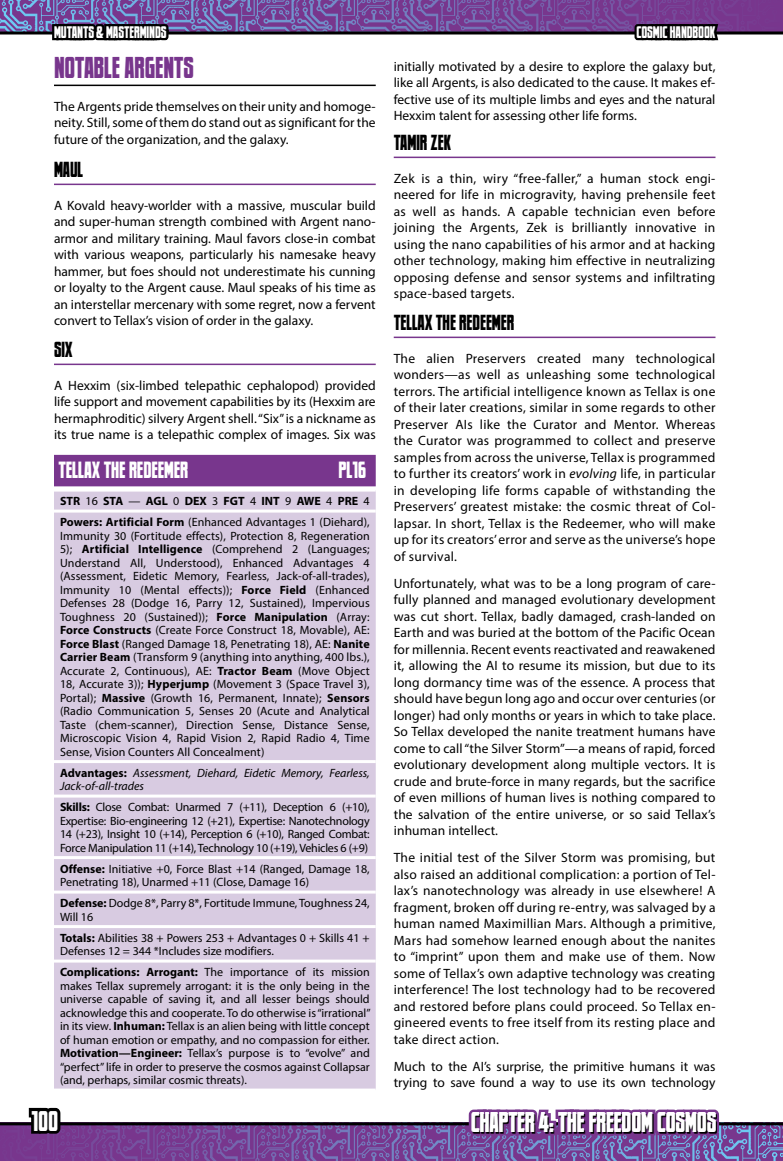
<style>
.page{position:relative;width:783px;height:1161px;background:#fff}
.page>*{position:absolute;margin:0;border:0;box-sizing:border-box;transform-origin:0 0}
.t1{font:27px "Newsflash BB";color:#78368d}
.t2{font:25.5px "Newsflash BB";color:#fff}
.t3{font:21px "Newsflash BB";color:#fff}
.t4{font:19.5px "Newsflash BB";color:#000}
.t5{font:15px "Newsflash BB";color:#fff}
.t6{font:13.5px/16.5px "Myriad Pro";color:#000;text-align:justify}
.t7{font:12px/13.5px "Myriad Pro";color:#000;text-align:justify}
.t8{font:700 12px/21px "Myriad Pro";color:#000}
.t9{font:italic 12px/13.5px "Myriad Pro";color:#000}
.s1{font-weight:400}
.s2{font-weight:700}
.s3{font-weight:700;font-style:normal}
.s4{font-style:italic}
</style>
<div class="page">
<hr style="left:54px;top:85px;width:322px;height:1px;background:#000">
<hr style="left:54px;top:184px;width:322px;height:1px;background:#78368d">
<hr style="left:54px;top:364px;width:322px;height:1px;background:#78368d">
<hr style="left:394px;top:157px;width:322px;height:1px;background:#78368d">
<hr style="left:394px;top:337px;width:322px;height:1px;background:#78368d">
<div style="left:54px;top:455px;width:322px;height:31px;background:#78368d"></div>
<svg style="left:56px;top:454px;width:135px;height:33px"></svg>
<div style="left:54px;top:492px;width:322px;height:597px;background:#d8cbe1"></div>
<hr style="left:54px;top:510px;width:322px;height:3px;background:#fff">
<hr style="left:54px;top:760px;width:322px;height:3px;background:#fff">
<hr style="left:54px;top:795px;width:322px;height:3px;background:#fff">
<hr style="left:54px;top:856px;width:322px;height:3px;background:#fff">
<hr style="left:54px;top:891px;width:322px;height:3px;background:#fff">
<hr style="left:54px;top:925px;width:322px;height:3px;background:#fff">
<hr style="left:54px;top:960px;width:322px;height:3px;background:#fff">
<img style="left:0;top:1125px;width:782px;height:36px">
<img style="left:0;top:0;width:783px;height:32px">
<hr style="left:0;top:1122px;width:783px;height:3px;background:#000">
<hr style="left:0;top:32px;width:783px;height:2px;background:#000">
<hr style="left:782px;top:1122px;width:1px;height:39px;background:#78368d">
<svg style="left:50px;top:0;width:122px;height:41px;background:#4b3f6b"></svg>
<svg style="left:631px;top:0;width:90px;height:41px;background:#4f2b5e"></svg>
<svg style="left:26px;top:1107px;width:40px;height:30px"></svg>
<svg style="left:466px;top:1109px;width:258px;height:52px;background:#7a59a4"></svg>
<svg style="left:472px;top:1114px;width:245px;height:20px;background:#2e1636"></svg>
<p class="t5" style="left:54px;top:25px;width:114px">MUTANTS &amp; MASTERMINDS</p>
<p class="t5" style="left:636px;top:25px;width:81px">COSMIC HANDBOOK</p>
<h1 class="t1" style="left:54px;top:55px;width:141px">NOTABLE ARGENTS</h1>
<p class="t6" style="left:54px;top:98px;width:323px">The Argents pride themselves on their unity and homoge&shy;neity. Still, some of them do stand out as significant for the future of the organization, and the galaxy.</p>
<h3 class="t4" style="left:54px;top:160px;width:31px">MAUL</h3>
<p class="t6" style="left:54px;top:197px;width:323px">A Kovald heavy-worlder with a massive, muscular build and super-human strength combined with Argent nano&shy;armor and military training. Maul favors close-in combat with various weapons, particularly his namesake heavy hammer, but foes should not underestimate his cunning or loyalty to the Argent cause. Maul speaks of his time as an interstellar mercenary with some regret, now a fervent convert to Tellax’s vision of order in the galaxy.</p>
<h3 class="t4" style="left:54px;top:340px;width:20px">SIX</h3>
<p class="t6" style="left:54px;top:377px;width:323px">A Hexxim (six-limbed telepathic cephalopod) provided life support and movement capabilities by its (Hexxim are hermaphroditic) silvery Argent shell. “Six” is a nickname as its true name is a telepathic complex of images. Six was</p>
<h3 class="t3" style="left:58px;top:460px;width:131px">TELLAX THE REDEEMER</h3>
<h3 class="t3" style="left:339px;top:460px;width:29px">PL16</h3>
<p class="t8" style="left:60px;top:490px;width:311px">STR <span class="s1">16</span> STA <span class="s1">—</span> AGL <span class="s1">0</span> DEX <span class="s1">3</span> FGT <span class="s1">4</span> INT <span class="s1">9</span> AWE <span class="s1">4</span> PRE <span class="s1">4<br></span>Powers: Artificial Form <span class="s1">(Enhanced Advantages 1 (Diehard),</span></p>
<p class="t7" style="left:60px;top:529px;width:311px">Immunity 30 (Fortitude effects), Protection 8, Regeneration 5); <span class="s2">Artificial Intelligence</span> (Comprehend 2 (Languages; Understand All, Understood), Enhanced Advantages 4 (Assessment, Eidetic Memory, Fearless, Jack-of-all-trades), Immunity 10 (Mental effects)); <span class="s2">Force Field</span> (Enhanced Defenses 28 (Dodge 16, Parry 12, Sustained), Impervious Toughness 20 (Sustained)); <span class="s2">Force Manipulation</span> (Array:<br><span class="s2">Force Constructs</span> (Create Force Construct 18, Movable), AE:<br><span class="s2">Force Blast</span> (Ranged Damage 18, Penetrating 18), AE: <span class="s2">Nanite Carrier Beam</span> (Transform 9 (anything into anything, 400 lbs.), Accurate 2, Continuous), AE: <span class="s2">Tractor Beam</span> (Move Object 18, Accurate 3)); <span class="s2">Hyperjump</span> (Movement 3 (Space Travel 3), Portal); <span class="s2">Massive</span> (Growth 16, Permanent, Innate); <span class="s2">Sensors </span>(Radio Communication 5, Senses 20 (Acute and Analytical Taste (chem-scanner), Direction Sense, Distance Sense, Microscopic Vision 4, Rapid Vision 2, Rapid Radio 4, Time Sense, Vision Counters All Concealment)</p>
<p class="t9" style="left:60px;top:766px;width:311px"><span class="s3">Advantages:</span> Assessment, Diehard, Eidetic Memory, Fearless,<br>Jack-of-all-trades</p>
<p class="t7" style="left:60px;top:800px;width:311px"><span class="s2">Skills:</span> Close Combat: Unarmed 7 (+11), Deception 6 (+10), Expertise: Bio-engineering 12 (+21), Expertise: Nanotechnology 14 (+23), Insight 10 (+14), Perception 6 (+10), Ranged Combat:<br>Force Manipulation 11 (+14), Technology 10 (+19), Vehicles 6 (+9)</p>
<p class="t7" style="left:60px;top:862px;width:311px"><span class="s2">Offense:</span> Initiative +0, Force Blast +14 (Ranged, Damage 18,<br>Penetrating 18), Unarmed +11 (Close, Damage 16)</p>
<p class="t7" style="left:60px;top:896px;width:311px"><span class="s2">Defense:</span> Dodge 8*, Parry 8*, Fortitude Immune, Toughness 24,<br>Will 16</p>
<p class="t7" style="left:60px;top:931px;width:311px"><span class="s2">Totals:</span> Abilities 38 + Powers 253 + Advantages 0 + Skills 41 +<br>Defenses 12 = 344 *Includes size modifiers.</p>
<p class="t7" style="left:60px;top:965px;width:312px"><span class="s2">Complications: Arrogant:</span> The importance of its mission makes Tellax supremely arrogant: it is the only being in the universe capable of saving it, and all lesser beings should acknowledge this and cooperate. To do otherwise is “irrational” in its view. <span class="s2">Inhuman:</span> Tellax is an alien being with little concept of human emotion or empathy, and no compassion for either.<br><span class="s2">Motivation—Engineer:</span> Tellax’s purpose is to “evolve” and “perfect” life in order to preserve the cosmos against Collapsar (and, perhaps, similar cosmic threats).</p>
<p class="t6" style="left:394px;top:58px;width:323px">initially motivated by a desire to explore the galaxy but, like all Argents, is also dedicated to the cause. It makes ef&shy;fective use of its multiple limbs and eyes and the natural Hexxim talent for assessing other life forms.</p>
<h3 class="t4" style="left:394px;top:133px;width:59px">TAMIR ZEK</h3>
<p class="t6" style="left:394px;top:170px;width:323px">Zek is a thin, wiry “free-faller,” a human stock engi&shy;neered for life in microgravity, having prehensile feet as well as hands. A capable technician even before joining the Argents, Zek is brilliantly innovative in using the nano capabilities of his armor and at hacking other technology, making him effective in neutralizing opposing defense and sensor systems and infiltrating space-based targets.</p>
<h3 class="t4" style="left:394px;top:313px;width:122px">TELLAX THE REDEEMER</h3>
<p class="t6" style="left:394px;top:350px;width:323px">The alien Preservers created many technological wonders—as well as unleashing some technological terrors. The artificial intelligence known as Tellax is one of their later creations, similar in some regards to other Preserver AIs like the Curator and Mentor. Whereas the Curator was programmed to collect and preserve samples from across the universe, Tellax is programmed to further its creators’ work in <span class="s4">evolving</span> life, in particular in developing life forms capable of withstanding the Preservers’ greatest mistake: the cosmic threat of Col&shy;lapsar. In short, Tellax is the Redeemer, who will make up for its creators’ error and serve as the universe’s hope of survival.</p>
<p class="t6" style="left:394px;top:575px;width:323px">Unfortunately, what was to be a long program of care&shy;fully planned and managed evolutionary development was cut short. Tellax, badly damaged, crash-landed on Earth and was buried at the bottom of the Pacific Ocean for millennia. Recent events reactivated and reawakened it, allowing the AI to resume its mission, but due to its long dormancy time was of the essence. A process that should have begun long ago and occur over centuries (or longer) had only months or years in which to take place.<br>So Tellax developed the nanite treatment humans have come to call “the Silver Storm”—a means of rapid, forced evolutionary development along multiple vectors. It is crude and brute-force in many regards, but the sacrifice of even millions of human lives is nothing compared to the salvation of the entire universe, or so said Tellax’s inhuman intellect.</p>
<p class="t6" style="left:394px;top:849px;width:323px">The initial test of the Silver Storm was promising, but also raised an additional complication: a portion of Tel&shy;lax’s nanotechnology was already in use elsewhere! A fragment, broken off during re-entry, was salvaged by a human named Maximillian Mars. Although a primitive, Mars had somehow learned enough about the nanites to “imprint” upon them and make use of them. Now some of Tellax’s own adaptive technology was creating interference! The lost technology had to be recovered and restored before plans could proceed. So Tellax en&shy;gineered events to free itself from its resting place and take direct action.</p>
<p class="t6" style="left:394px;top:1058px;width:323px">Much to the AI’s surprise, the primitive humans it was trying to save found a way to use its own technology</p>
<h2 class="t2" style="left:31px;top:1109px;width:28px">100</h2>
<h2 class="t2" style="left:471px;top:1111px;width:247px">CHAPTER 4: THE FREEDOM COSMOS</h2>
</div>
